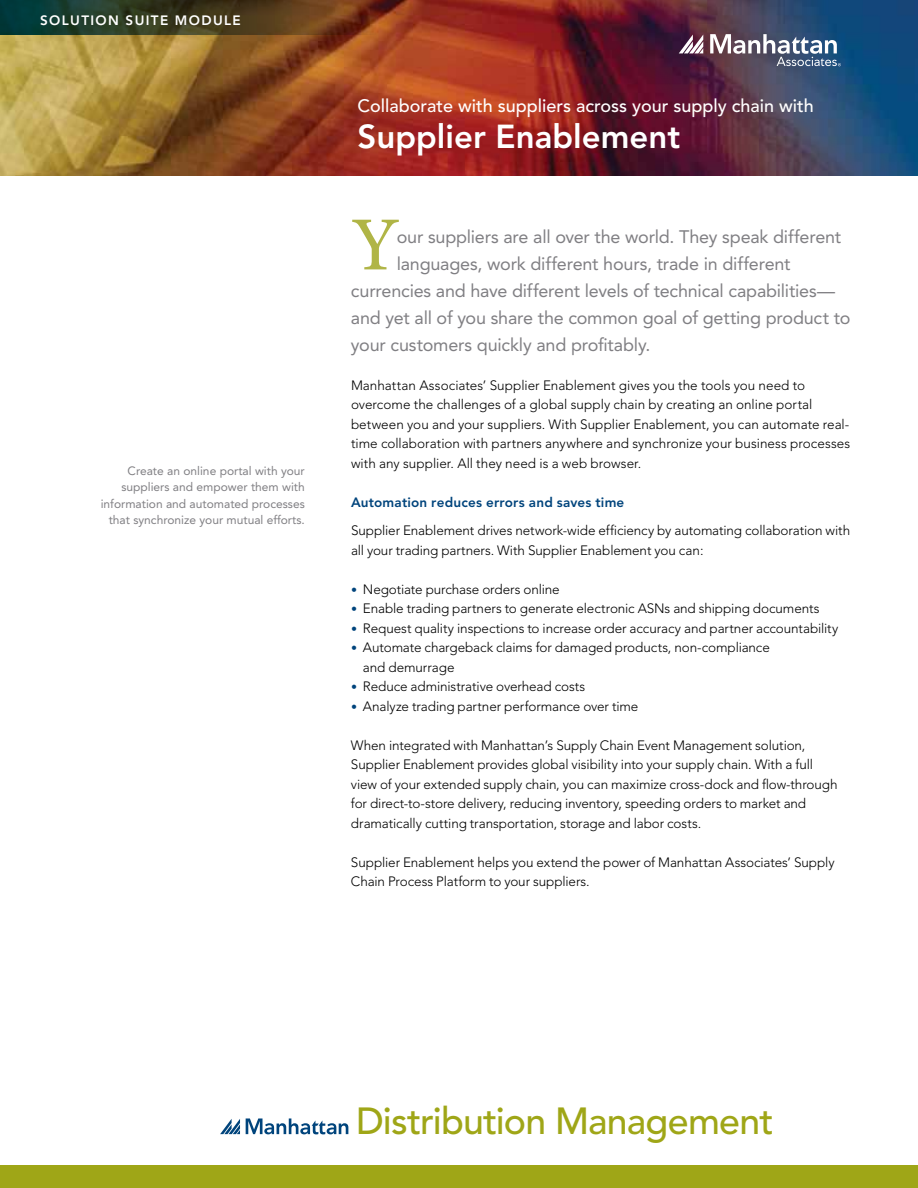
<style>
.page{position:relative;width:918px;height:1188px;background:#fff}
.page>*{position:absolute;margin:0;border:0;box-sizing:border-box;transform-origin:0 0}
.t1{font:500 76.5px "Minion Pro";color:#b0b546}
.t2{font:500 37.5px "Avenir";letter-spacing:-.02em;color:#9fa617}
.t3{font:800 33px "Avenir";color:#fff}
.t4{font:18px "Avenir";letter-spacing:-.01em;color:#807f83}
.t5{font:500 18px "Avenir";color:#fff}
.t6{font:300 13.5px/19.5px "Avenir";letter-spacing:-.005em;color:#000}
.t7{font:800 13.5px "Avenir";letter-spacing:.015em;color:#00447c}
.t8{font:800 13.5px "Avenir";letter-spacing:.1em;color:#fff}
.t9{font:12px/16.5px "Avenir";color:#807f83;text-align:right}
.s1{font-size:12px;color:#00447c}
</style>
<div class="page">
<img style="left:0;top:0;width:918px;height:176px">
<div style="left:0;top:1166px;width:918px;height:22px;background:#9fa617"></div>
<svg style="left:0;top:0;width:375px;height:34px"></svg>
<svg style="left:220px;top:1119px;width:20px;height:15px"></svg>
<svg style="left:246px;top:1118px;width:102px;height:16px"></svg>
<svg style="left:679px;top:35px;width:24px;height:18px"></svg>
<svg style="left:710px;top:34px;width:131px;height:32px"></svg>
<p class="t8" style="left:40px;top:12px;width:202px">SOLUTION SUITE MODULE</p>
<p class="t9" style="left:101px;top:462px;width:206px">Create an online portal with your suppliers and empower them with information and automated processes that synchronize your mutual efforts.</p>
<h3 class="t5" style="left:357px;top:95px;width:458px">Collaborate with suppliers across your supply chain with</h3>
<h3 class="t3" style="left:357px;top:117px;width:324px">Supplier Enablement</h3>
<h1 class="t1" style="left:351px;top:193px;width:50px">Y</h1>
<h3 class="t4" style="left:397px;top:226px;width:446px">our suppliers are all over the world. They speak different</h3>
<h3 class="t4" style="left:397px;top:253px;width:395px">languages, work different hours, trade in different</h3>
<h3 class="t4" style="left:351px;top:280px;width:486px">currencies and have different levels of technical capabilities—</h3>
<h3 class="t4" style="left:351px;top:307px;width:501px">and yet all of you share the common goal of getting product to</h3>
<h3 class="t4" style="left:351px;top:334px;width:301px">your customers quickly and profitably.</h3>
<p class="t6" style="left:351px;top:375px;width:501px">Manhattan Associates’ Supplier Enablement gives you the tools you need to overcome the challenges of a global supply chain by creating an online portal between you and your suppliers. With Supplier Enablement, you can automate real&shy;time collaboration with partners anywhere and synchronize your business processes with any supplier. All they need is a web browser.</p>
<p class="t7" style="left:351px;top:494px;width:275px">Automation reduces errors and saves time</p>
<p class="t6" style="left:351px;top:521px;width:501px">Supplier Enablement drives network-wide efficiency by automating collaboration with all your trading partners. With Supplier Enablement you can:</p>
<p class="t6" style="left:351px;top:579px;width:210px"><span class="s1">•</span> Negotiate purchase orders online</p>
<p class="t6" style="left:351px;top:599px;width:470px"><span class="s1">•</span> Enable trading partners to generate electronic ASNs and shipping documents</p>
<p class="t6" style="left:351px;top:618px;width:489px"><span class="s1">•</span> Request quality inspections to increase order accuracy and partner accountability</p>
<p class="t6" style="left:363px;top:638px;width:408px;text-indent:-12px"><span class="s1">•</span> Automate chargeback claims for damaged products, non-compliance and demurrage</p>
<p class="t6" style="left:351px;top:677px;width:236px"><span class="s1">•</span> Reduce administrative overhead costs</p>
<p class="t6" style="left:351px;top:696px;width:289px"><span class="s1">•</span> Analyze trading partner performance over time</p>
<p class="t6" style="left:351px;top:735px;width:488px">When integrated with Manhattan’s Supply Chain Event Management solution, Supplier Enablement provides global visibility into your supply chain. With a full view of your extended supply chain, you can maximize cross-dock and flow-through for direct-to-store delivery, reducing inventory, speeding orders to market and dramatically cutting transportation, storage and labor costs.</p>
<p class="t6" style="left:351px;top:852px;width:485px">Supplier Enablement helps you extend the power of Manhattan Associates’ Supply<br>Chain Process Platform to your suppliers.</p>
<h2 class="t2" style="left:356px;top:1099px;width:419px">Distribution Management</h2>
</div>
